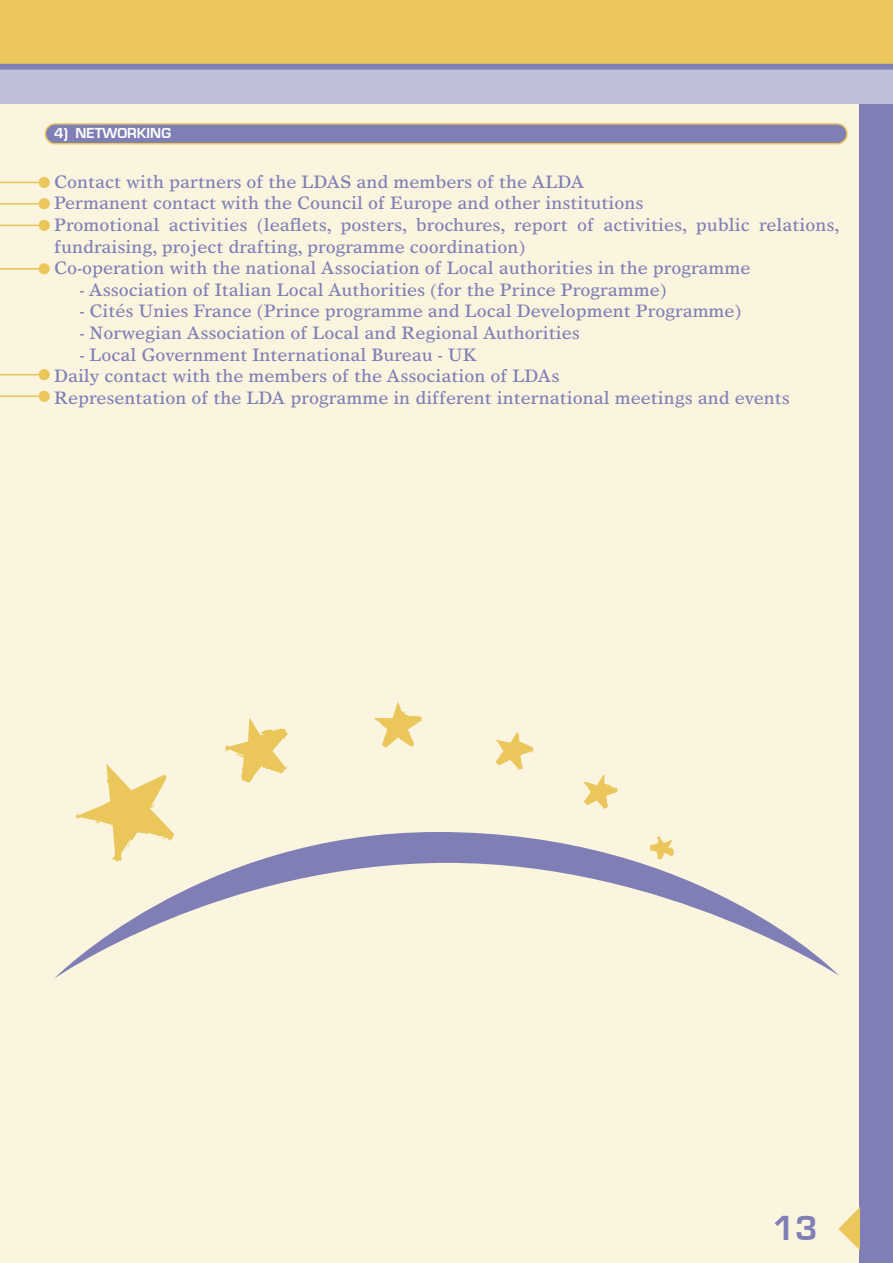
<style>
.page{position:relative;width:893px;height:1263px;background:#fff}
.page>*{position:absolute;margin:0;border:0;box-sizing:border-box;transform-origin:0 0}
.t1{font:700 36px "Eurostile";color:#7f7fb6}
.testo{font:18px/21.6px "Times Europa";color:#7f7fb6}
.titoletti_bianchi{font:700 15px "Eurostile";color:#fff}
</style>
<div class="page">
<div style="left:0;top:0;width:893px;height:64px;background:#eac65b"></div>
<div style="left:0;top:66px;width:893px;height:1197px;background:#fbf4de"></div>
<div style="left:860px;top:90px;width:33px;height:1173px;background:#7f7fb6"></div>
<svg style="left:838px;top:1207px;width:22px;height:43px"></svg>
<div style="left:0;top:64px;width:893px;height:6px;background:#7f7fb6"></div>
<div style="left:0;top:70px;width:893px;height:33px;background:#bfbfda"></div>
<svg style="left:44px;top:123px;width:804px;height:22px;background:#928dab"></svg>
<div style="left:39px;top:178px;width:10px;height:9px;background:#eac65b;border-radius:50%"></div>
<div style="left:39px;top:177px;width:11px;height:11px;border:2px solid #eac65b;border-radius:50%"></div>
<hr style="left:0;top:182px;width:43px;height:1px;background:#eac65b">
<div style="left:39px;top:199px;width:10px;height:9px;background:#eac65b;border-radius:50%"></div>
<div style="left:39px;top:198px;width:11px;height:11px;border:2px solid #eac65b;border-radius:50%"></div>
<hr style="left:0;top:203px;width:43px;height:1px;background:#eac65b">
<div style="left:39px;top:221px;width:10px;height:9px;background:#eac65b;border-radius:50%"></div>
<div style="left:39px;top:220px;width:11px;height:11px;border:2px solid #eac65b;border-radius:50%"></div>
<hr style="left:0;top:225px;width:43px;height:1px;background:#eac65b">
<div style="left:39px;top:264px;width:10px;height:10px;background:#eac65b;border-radius:50%"></div>
<div style="left:39px;top:263px;width:11px;height:11px;border:2px solid #eac65b;border-radius:50%"></div>
<hr style="left:0;top:268px;width:43px;height:1px;background:#eac65b">
<div style="left:39px;top:370px;width:10px;height:9px;background:#eac65b;border-radius:50%"></div>
<div style="left:39px;top:369px;width:11px;height:11px;border:2px solid #eac65b;border-radius:50%"></div>
<hr style="left:0;top:374px;width:43px;height:1px;background:#eac65b">
<div style="left:39px;top:392px;width:10px;height:9px;background:#eac65b;border-radius:50%"></div>
<div style="left:39px;top:391px;width:11px;height:11px;border:2px solid #eac65b;border-radius:50%"></div>
<hr style="left:0;top:396px;width:43px;height:1px;background:#eac65b">
<svg style="left:76px;top:764px;width:96px;height:68px"></svg>
<svg style="left:225px;top:718px;width:63px;height:64px"></svg>
<svg style="left:375px;top:702px;width:47px;height:46px"></svg>
<svg style="left:496px;top:731px;width:37px;height:38px"></svg>
<svg style="left:584px;top:774px;width:34px;height:35px"></svg>
<svg style="left:54px;top:832px;width:785px;height:147px"></svg>
<p class="titoletti_bianchi" style="left:54px;top:124px;width:119px">4) NETWORKING</p>
<p class="testo" style="left:54px;top:170px;width:532px">Contact with partners of the LDAS and members of the ALDA</p>
<p class="testo" style="left:54px;top:192px;width:591px">Permanent contact with the Council of Europe and other institutions</p>
<p class="testo" style="left:54px;top:214px;width:787px">Promotional activities (leaflets, posters, brochures, report of activities, public relations, fundraising, project drafting, programme coordination)</p>
<p class="testo" style="left:54px;top:257px;width:698px">Co-operation with the national Association of Local authorities in the programme</p>
<p class="testo" style="left:80px;top:278px;width:589px">- Association of Italian Local Authorities (for the Prince Programme)</p>
<p class="testo" style="left:80px;top:300px;width:664px">- Cités Unies France (Prince programme and Local Development Programme)</p>
<p class="testo" style="left:80px;top:322px;width:502px">- Norwegian Association of Local and Regional Authorities</p>
<p class="testo" style="left:80px;top:343px;width:399px">- Local Government International Bureau - UK</p>
<p class="testo" style="left:54px;top:365px;width:507px">Daily contact with the members of the Association of LDAs</p>
<p class="testo" style="left:54px;top:386px;width:737px">Representation of the LDA programme in different international meetings and events</p>
<h1 class="t1" style="left:773px;top:1209px;width:47px">13</h1>
</div>
